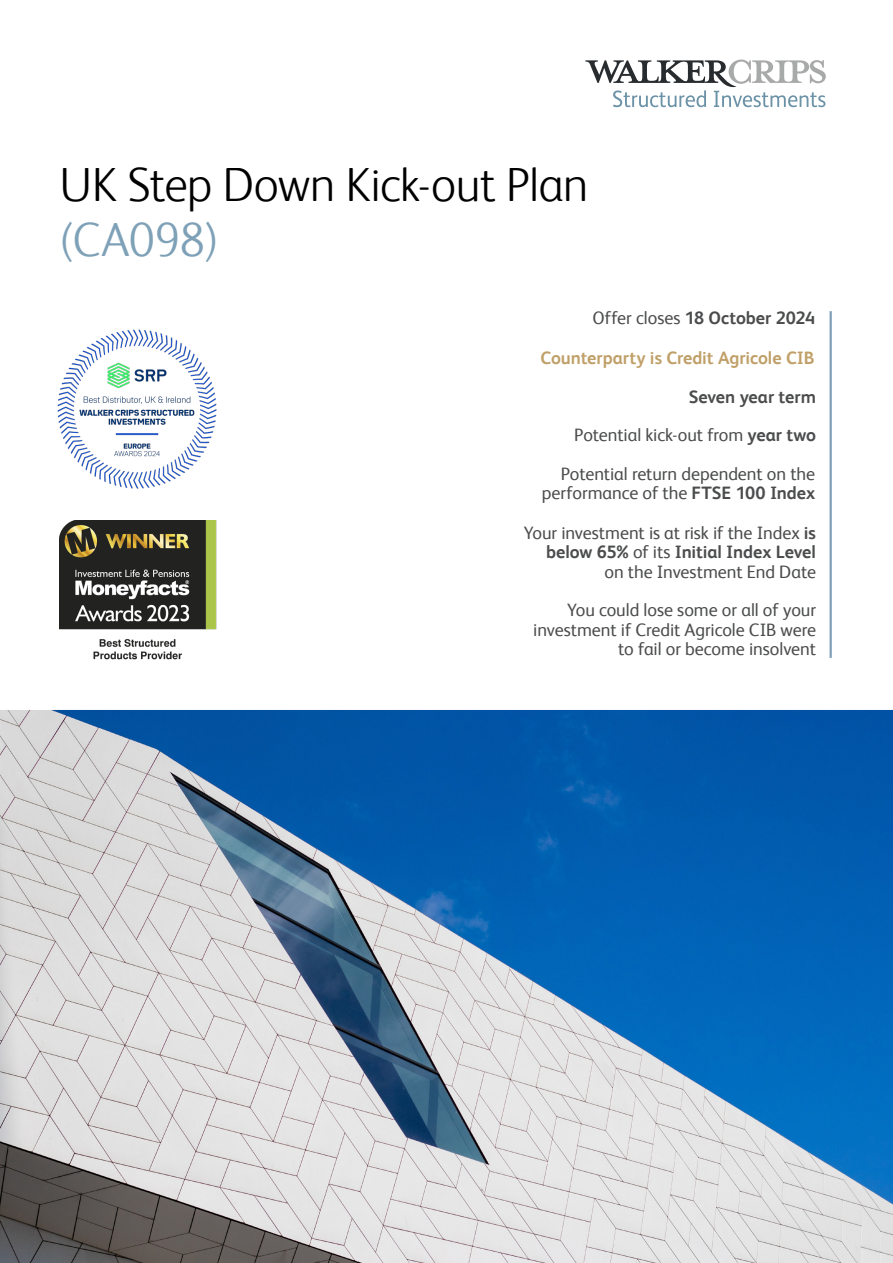
<style>
.page{position:relative;width:893px;height:1263px;background:#fff}
.page>*{position:absolute;margin:0;border:0;box-sizing:border-box;transform-origin:0 0}
.t1{font:300 48px "FS Albert";letter-spacing:-.01em;color:#000}
.t2{font:300 48px "FS Albert";letter-spacing:-.01em;color:#7ea1b7}
.Main_body_text{font:18px/19.5px "FS Albert";letter-spacing:-.005em;color:#4b4c4d;text-align:right}
.Main_body_text-2{font:700 18px "FS Albert";color:#4b4c4d}
.Main_body_text-3{font:700 18px "FS Albert";letter-spacing:-.005em;color:#c0a068}
.s1{font-weight:400}
.s2{font-weight:700}
</style>
<div class="page">
<svg style="left:585px;top:60px;width:241px;height:47px"></svg>
<img style="left:0;top:710px;width:893px;height:553px">
<hr style="left:829px;top:311px;width:3px;height:347px;background:#7ea1b7">
<img style="left:57px;top:329px;width:160px;height:160px">
<img style="left:60px;top:520px;width:157px;height:140px">
<p class="t1" style="left:60px;top:157px;width:530px">UK Step Down Kick-out Plan</p>
<p class="t2" style="left:60px;top:212px;width:160px">(CA098)</p>
<p class="Main_body_text-2" style="left:592px;top:307px;width:224px"><span class="s1">Offer closes</span> 18 October 2024</p>
<p class="Main_body_text-3" style="left:540px;top:348px;width:276px">Counterparty is Credit Agricole CIB</p>
<p class="Main_body_text-2" style="left:689px;top:386px;width:129px">Seven year term</p>
<p class="Main_body_text" style="left:574px;top:425px;width:243px">Potential kick-out from <span class="s2">year two</span></p>
<p class="Main_body_text" style="left:542px;top:463px;width:275px">Potential return dependent on the performance of the <span class="s2">FTSE 100 Index</span></p>
<p class="Main_body_text" style="left:524px;top:523px;width:294px">Your investment is at risk if the Index <span class="s2">is below 65%</span> of its <span class="s2">Initial Index Level </span>on the Investment End Date</p>
<p class="Main_body_text" style="left:533px;top:600px;width:284px">You could lose some or all of your investment if Credit Agricole CIB were to fail or become insolvent</p>
</div>
